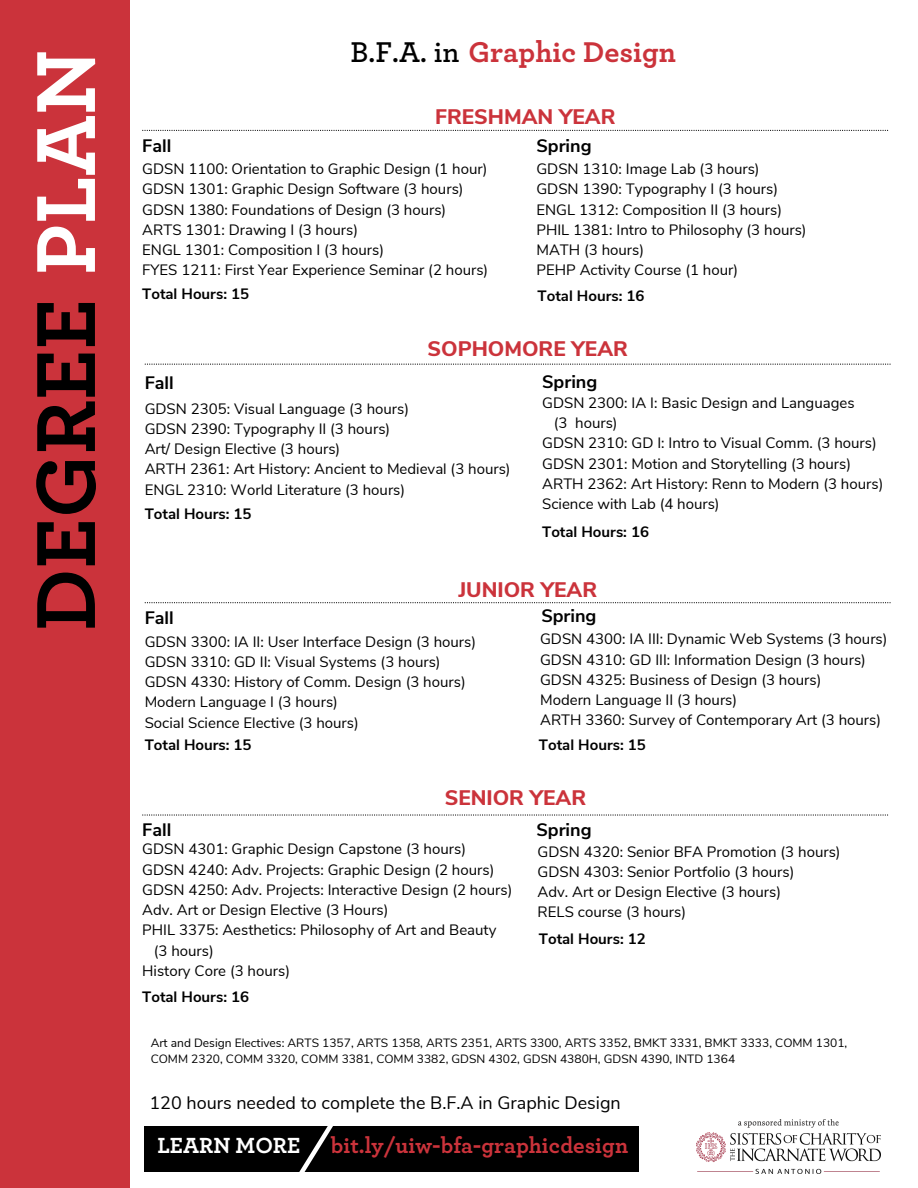
<style>
.page{position:relative;width:918px;height:1188px;background:#fff}
.page>*{position:absolute;margin:0;border:0;box-sizing:border-box;transform-origin:0 0}
.t1{font:700 87.75px "Archer Pro";color:#000}
.t2{font:700 30px "Archer Pro";color:#cb333b}
.t3{font:700 22.95px "Archer Pro";color:#cb333b}
.t4{font:700 22.95px "Archer Pro";color:#fff}
.t5{font:800 21px "Nunito Sans";color:#cb333b}
.t6{font:18px "Nunito Sans";color:#000}
.t7{font:700 18px "Nunito Sans";color:#000}
.t8{font:15px "Nunito Sans";color:#000}
.t9{font:700 15px "Nunito Sans";color:#000}
.t10{font:12px/16px "Nunito Sans";color:#000}
.s1{color:#fff}
.s2{font-weight:600;color:#000}
</style>
<div class="page">
<div style="left:0;top:0;width:130px;height:1188px;background:#cb333b"></div>
<svg style="left:142px;top:130px;width:746px;height:1px"></svg>
<svg style="left:145px;top:364px;width:746px;height:1px"></svg>
<svg style="left:145px;top:602px;width:746px;height:1px"></svg>
<svg style="left:142px;top:814px;width:746px;height:2px"></svg>
<img style="left:696px;top:1120px;width:185px;height:54px">
<div style="left:145px;top:1126px;width:494px;height:46px;background:#000"></div>
<svg style="left:299px;top:1126px;width:34px;height:46px"></svg>
<p class="t1" style="left:25px;top:631px;width:583px;rotate:-90deg">DEGREE <span class="s1">PLAN</span></p>
<p class="t2" style="left:351px;top:38px;width:327px"><span class="s2">B.F.A. in</span> Graphic Design</p>
<p class="t7" style="left:142px;top:133px;width:31px">Fall</p>
<p class="t5" style="left:435px;top:103px;width:182px">FRESHMAN YEAR</p>
<p class="t7" style="left:536px;top:133px;width:57px">Spring</p>
<p class="t8" style="left:142px;top:159px;width:347px">GDSN 1100: Orientation to Graphic Design (1 hour)</p>
<p class="t8" style="left:142px;top:179px;width:323px">GDSN 1301: Graphic Design Software (3 hours)</p>
<p class="t8" style="left:142px;top:200px;width:306px">GDSN 1380: Foundations of Design (3 hours)</p>
<p class="t8" style="left:142px;top:220px;width:217px">ARTS 1301: Drawing I (3 hours)</p>
<p class="t8" style="left:142px;top:240px;width:243px">ENGL 1301: Composition I (3 hours)</p>
<p class="t9" style="left:142px;top:284px;width:108px">Total Hours: 15</p>
<p class="t8" style="left:536px;top:159px;width:225px">GDSN 1310: Image Lab (3 hours)</p>
<p class="t8" style="left:536px;top:179px;width:243px">GDSN 1390: Typography I (3 hours)</p>
<p class="t8" style="left:536px;top:200px;width:247px">ENGL 1312: Composition II (3 hours)</p>
<p class="t8" style="left:536px;top:220px;width:272px">PHIL 1381: Intro to Philosophy (3 hours)</p>
<p class="t8" style="left:536px;top:240px;width:109px">MATH (3 hours)</p>
<p class="t9" style="left:538px;top:285px;width:108px">Total Hours: 16</p>
<p class="t5" style="left:428px;top:334px;width:202px">SOPHOMORE YEAR</p>
<p class="t8" style="left:142px;top:260px;width:348px">FYES 1211: First Year Experience Seminar (2 hours)</p>
<p class="t8" style="left:536px;top:260px;width:203px">PEHP Activity Course (1 hour)</p>
<p class="t7" style="left:145px;top:371px;width:31px">Fall</p>
<p class="t8" style="left:145px;top:398px;width:266px">GDSN 2305: Visual Language (3 hours)</p>
<p class="t8" style="left:145px;top:419px;width:247px">GDSN 2390: Typography II (3 hours)</p>
<p class="t8" style="left:145px;top:439px;width:197px">Art/ Design Elective (3 hours)</p>
<p class="t8" style="left:145px;top:459px;width:367px">ARTH 2361: Art History: Ancient to Medieval (3 hours)</p>
<p class="t9" style="left:145px;top:503px;width:108px">Total Hours: 15</p>
<p class="t8" style="left:145px;top:479px;width:262px">ENGL 2310: World Literature (3 hours)</p>
<p class="t7" style="left:542px;top:369px;width:57px">Spring</p>
<p class="t8" style="left:542px;top:393px;width:314px">GDSN 2300: IA I: Basic Design and Languages</p>
<p class="t8" style="left:554px;top:413px;width:65px">(3 hours)</p>
<p class="t8" style="left:542px;top:433px;width:336px">GDSN 2310: GD I: Intro to Visual Comm. (3 hours)</p>
<p class="t8" style="left:542px;top:454px;width:310px">GDSN 2301: Motion and Storytelling (3 hours)</p>
<p class="t8" style="left:542px;top:474px;width:343px">ARTH 2362: Art History: Renn to Modern (3 hours)</p>
<p class="t9" style="left:542px;top:521px;width:108px">Total Hours: 16</p>
<p class="t8" style="left:542px;top:494px;width:179px">Science with Lab (4 hours)</p>
<p class="t7" style="left:145px;top:606px;width:31px">Fall</p>
<p class="t5" style="left:458px;top:576px;width:140px">JUNIOR YEAR</p>
<p class="t7" style="left:541px;top:604px;width:57px">Spring</p>
<p class="t8" style="left:540px;top:629px;width:349px">GDSN 4300: IA III: Dynamic Web Systems (3 hours)</p>
<p class="t8" style="left:540px;top:649px;width:327px">GDSN 4310: GD III: Information Design (3 hours)</p>
<p class="t8" style="left:540px;top:670px;width:283px">GDSN 4325: Business of Design (3 hours)</p>
<p class="t8" style="left:540px;top:690px;width:199px">Modern Language II (3 hours)</p>
<p class="t9" style="left:539px;top:735px;width:108px">Total Hours: 15</p>
<p class="t5" style="left:445px;top:784px;width:143px">SENIOR YEAR</p>
<p class="t8" style="left:145px;top:631px;width:333px">GDSN 3300: IA II: User Interface Design (3 hours)</p>
<p class="t8" style="left:145px;top:652px;width:297px">GDSN 3310: GD II: Visual Systems (3 hours)</p>
<p class="t8" style="left:145px;top:672px;width:323px">GDSN 4330: History of Comm. Design (3 hours)</p>
<p class="t8" style="left:145px;top:692px;width:195px">Modern Language I (3 hours)</p>
<p class="t9" style="left:145px;top:735px;width:108px">Total Hours: 15</p>
<p class="t8" style="left:540px;top:710px;width:343px">ARTH 3360: Survey of Contemporary Art (3 hours)</p>
<p class="t8" style="left:145px;top:712px;width:216px">Social Science Elective (3 hours)</p>
<p class="t7" style="left:142px;top:818px;width:31px">Fall</p>
<p class="t8" style="left:142px;top:839px;width:325px">GDSN 4301: Graphic Design Capstone (3 hours)</p>
<p class="t8" style="left:142px;top:859px;width:354px">GDSN 4240: Adv. Projects: Graphic Design (2 hours)</p>
<p class="t8" style="left:142px;top:880px;width:372px">GDSN 4250: Adv. Projects: Interactive Design (2 hours)</p>
<p class="t8" style="left:142px;top:900px;width:248px">Adv. Art or Design Elective (3 Hours)</p>
<p class="t8" style="left:142px;top:920px;width:356px">PHIL 3375: Aesthetics: Philosophy of Art and Beauty</p>
<p class="t8" style="left:154px;top:940px;width:62px">(3 hours)</p>
<p class="t9" style="left:142px;top:987px;width:108px">Total Hours: 16</p>
<p class="t8" style="left:142px;top:961px;width:149px">History Core (3 hours)</p>
<p class="t7" style="left:536px;top:818px;width:57px">Spring</p>
<p class="t8" style="left:538px;top:841px;width:304px">GDSN 4320: Senior BFA Promotion (3 hours)</p>
<p class="t8" style="left:538px;top:862px;width:258px">GDSN 4303: Senior Portfolio (3 hours)</p>
<p class="t8" style="left:538px;top:882px;width:245px">Adv. Art or Design Elective (3 hours)</p>
<p class="t9" style="left:539px;top:928px;width:108px">Total Hours: 12</p>
<p class="t8" style="left:538px;top:902px;width:150px">RELS course (3 hours)</p>
<p class="t10" style="left:151px;top:1035px;width:698px">Art and Design Electives: ARTS 1357, ARTS 1358, ARTS 2351, ARTS 3300, ARTS 3352, BMKT 3331, BMKT 3333, COMM 1301,<br>COMM 2320, COMM 3320, COMM 3381, COMM 3382, GDSN 4302, GDSN 4380H, GDSN 4390, INTD 1364</p>
<p class="t6" style="left:149px;top:1090px;width:473px">120 hours needed to complete the B.F.A in Graphic Design</p>
<p class="t4" style="left:157px;top:1135px;width:145px">LEARN MORE</p>
<p class="t3" style="left:331px;top:1135px;width:299px">bit.ly/uiw-bfa-graphicdesign</p>
</div>
